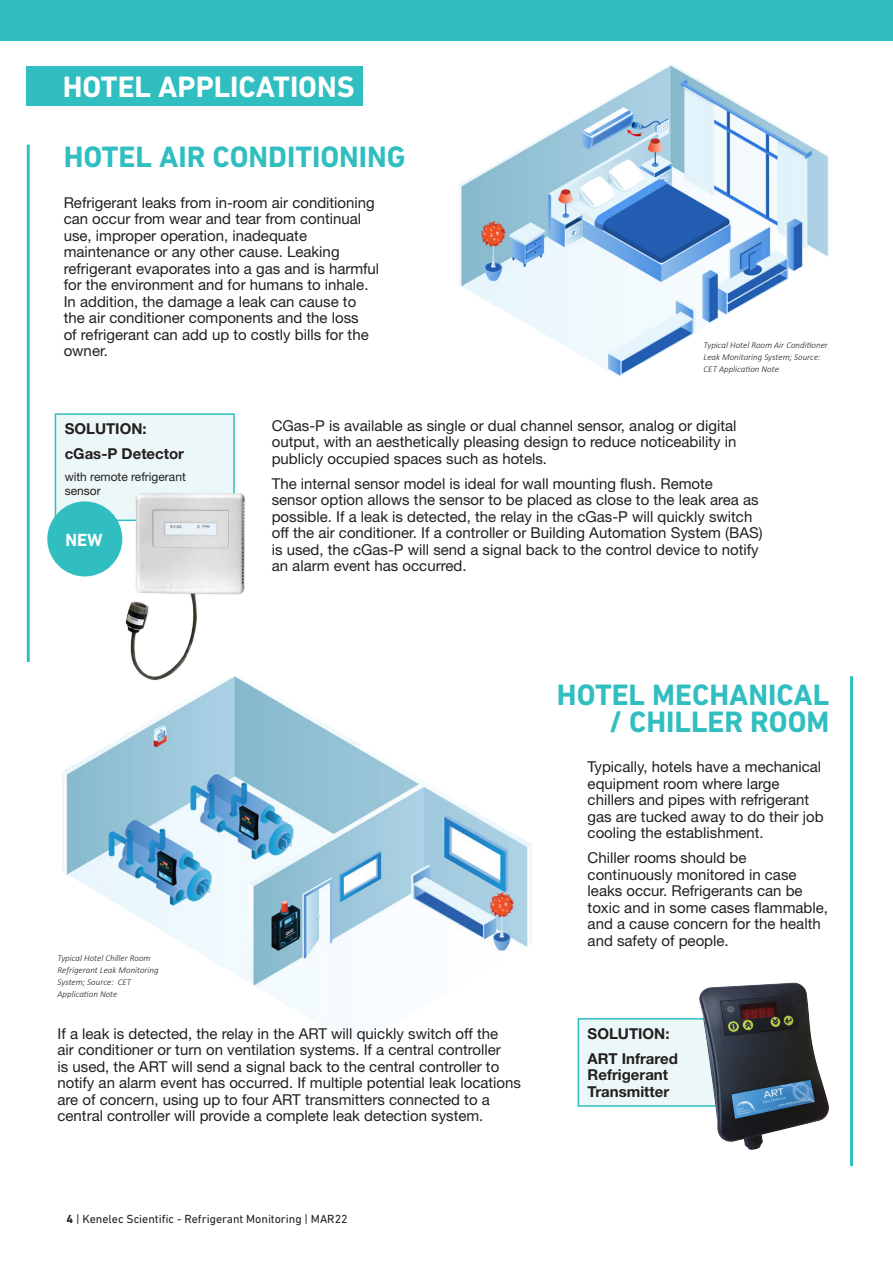
<style>
.page{position:relative;width:893px;height:1263px;background:#fff}
.page>*{position:absolute;margin:0;border:0;box-sizing:border-box;transform-origin:0 0}
.H2__Section{font:700 30px/27px "DIN Next LT Pro";color:#30bec1;text-align:right}
.H2__Callout{font:700 30px "DIN Next LT Pro";color:#fff}
.t1{font:700 17.85px "DIN Next LT Pro";color:#fff}
.Body_copy{font:15px/16.5px "Helvetica Neue LT Std";color:#231f20}
.Body_copy-2{font:700 15px/16.5px "Helvetica Neue LT Std";color:#231f20}
.t2{font:12px "DIN Next LT Pro";color:#231f20}
.Body_copy-3{font:12px/13.5px "Helvetica Neue LT Std";color:#231f20}
.Disclaimers{font:italic 300 9px/12px "Calibri";color:#231f20}
.s1{font-weight:700}
</style>
<div class="page">
<div style="left:0;top:0;width:893px;height:41px;background:#30bec1"></div>
<img style="left:63px;top:682px;width:468px;height:362px">
<div style="left:27px;top:66px;width:336px;height:39px;background:#30bec1"></div>
<hr style="left:850px;top:676px;width:3px;height:490px;background:#30bec1">
<hr style="left:27px;top:145px;width:3px;height:517px;background:#30bec1">
<div style="left:578px;top:1019px;width:160px;height:87px;background:#ecf7f7"></div>
<div style="left:578px;top:1018px;width:161px;height:89px;border:2px solid #30bec1"></div>
<img style="left:691px;top:982px;width:138px;height:168px">
<div style="left:55px;top:414px;width:179px;height:106px;background:#ecf7f7"></div>
<div style="left:55px;top:413px;width:180px;height:108px;border:2px solid #30bec1"></div>
<img style="left:121px;top:489px;width:124px;height:193px">
<div style="left:47px;top:501px;width:75px;height:75px;background:#30bec1;border-radius:50%"></div>
<img style="left:459px;top:64px;width:370px;height:313px">
<p class="H2__Callout" style="left:63px;top:69px;width:293px">HOTEL APPLICATIONS</p>
<p class="H2__Section" style="left:64px;top:143px;width:343px">HOTEL AIR CONDITIONING</p>
<p class="Body_copy" style="left:64px;top:194px;width:317px">Refrigerant leaks from in-room air conditioning can occur from wear and tear from continual use, improper operation, inadequate maintenance or any other cause. Leaking refrigerant evaporates into a gas and is harmful for the environment and for humans to inhale.<br>In addition, the damage a leak can cause to the air conditioner components and the loss<br>of refrigerant can add up to costly bills for the owner.</p>
<p class="Disclaimers" style="left:704px;top:339px;width:126px">Typical Hotel Room Air Conditioner<br>Leak Monitoring System; Source:<br>CET Application Note</p>
<p class="Body_copy-2" style="left:65px;top:420px;width:83px">SOLUTION:</p>
<p class="Body_copy-2" style="left:65px;top:445px;width:121px">cGas-P Detector</p>
<p class="Body_copy-3" style="left:65px;top:470px;width:123px">with remote refrigerant sensor</p>
<p class="t1" style="left:65px;top:529px;width:39px">NEW</p>
<p class="Disclaimers" style="left:58px;top:951px;width:103px">Typical Hotel Chiller Room<br>Refrigerant Leak Monitoring<br>System; Source: CET<br>Application Note</p>
<p class="Body_copy" style="left:272px;top:417px;width:466px;text-align:justify">CGas-P is available as single or dual channel sensor, analog or digital output, with an aesthetically pleasing design to reduce noticeability in publicly occupied spaces such as hotels.</p>
<p class="Body_copy" style="left:272px;top:475px;width:492px">The internal sensor model is ideal for wall mounting flush. Remote<br>sensor option allows the sensor to be placed as close to the leak area as possible. If a leak is detected, the relay in the cGas-P will quickly switch off the air conditioner. If a controller or Building Automation System (BAS) is used, the cGas-P will send a signal back to the control device to notify an alarm event has occurred.</p>
<p class="H2__Section" style="left:557px;top:681px;width:274px">HOTEL MECHANICAL / CHILLER ROOM</p>
<p class="Body_copy" style="left:588px;top:759px;width:238px">Typically, hotels have a mechanical equipment room where large chillers and pipes with refrigerant gas are tucked away to do their job cooling the establishment.</p>
<p class="Body_copy" style="left:588px;top:850px;width:242px">Chiller rooms should be continuously monitored in case leaks occur. Refrigerants can be toxic and in some cases flammable, and a cause concern for the health and safety of people.</p>
<p class="Body_copy" style="left:58px;top:1025px;width:465px">If a leak is detected, the relay in the ART will quickly switch off the<br>air conditioner or turn on ventilation systems. If a central controller<br>is used, the ART will send a signal back to the central controller to notify an alarm event has occurred. If multiple potential leak locations are of concern, using up to four ART transmitters connected to a central controller will provide a complete leak detection system.</p>
<p class="t2" style="left:67px;top:1212px;width:283px"><span class="s1">4</span> | Kenelec Scientific - Refrigerant Monitoring | MAR22</p>
<p class="Body_copy-2" style="left:588px;top:1025px;width:83px">SOLUTION:</p>
<p class="Body_copy-2" style="left:588px;top:1050px;width:92px">ART Infrared<br>Refrigerant<br>Transmitter</p>
</div>
